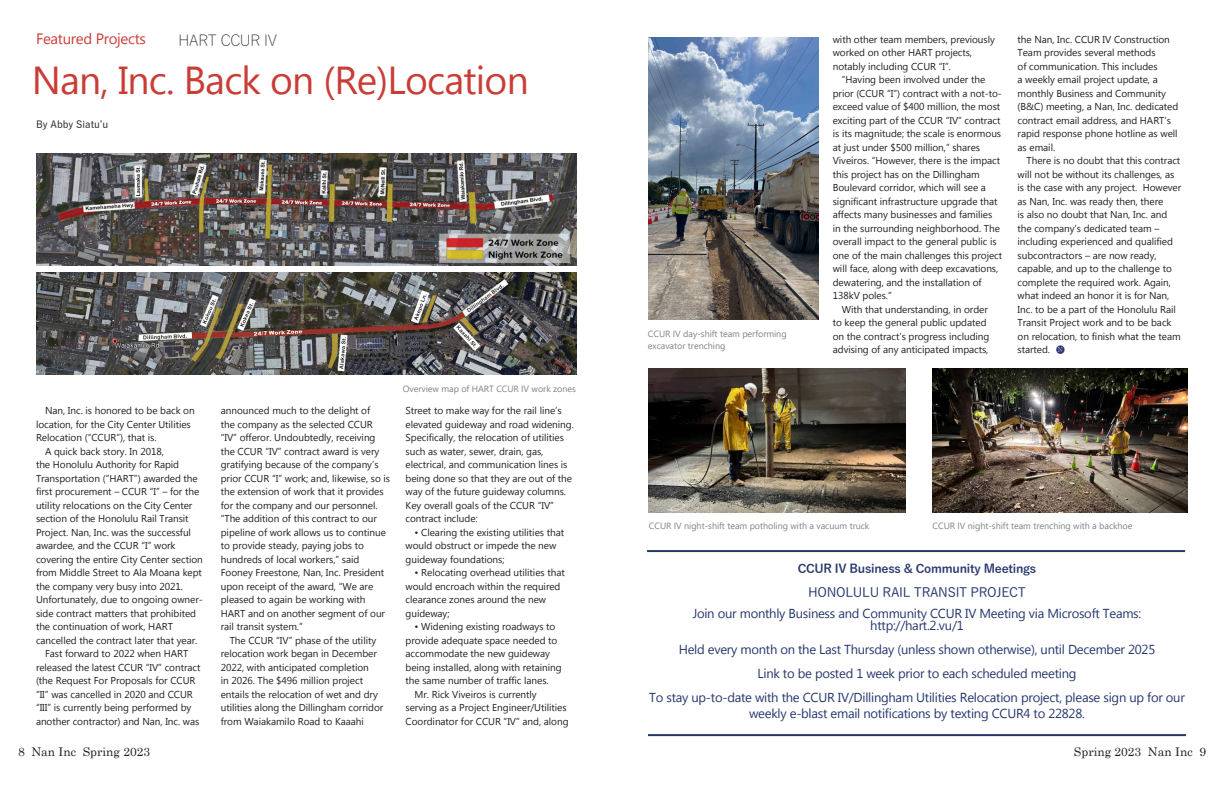
<style>
.page{position:relative;width:1224px;height:792px;background:#fff}
.page>*{position:absolute;margin:0;border:0;box-sizing:border-box;transform-origin:0 0}
.headline{font:39px "Myanmar Text";letter-spacing:-.02em;color:#ca3d37}
.t1{font:300 15.2px "Yu Gothic";letter-spacing:-.015em;color:#231f20}
.t2{font:15px "Myanmar Text";letter-spacing:-.02em;color:#ca3d37}
.t3{font:13px/15.6px "Myanmar Text";letter-spacing:-.02em;color:#26376d;text-align:center}
.t4{font:500 13px "Yu Gothic";letter-spacing:-.02em;color:#26376d}
.t5{font:12px "Century";color:#231f20}
.t6{font:700 12px "Yu Gothic";letter-spacing:-.02em;color:#26376d}
.t7{font:10px/13.5px "Myanmar Text";letter-spacing:-.005em;color:#231f20}
.t8{font:500 10px "Yu Gothic";color:#231f20}
.t9{font:9px/12px "Yu Gothic UI";letter-spacing:-.005em;color:#808285}
</style>
<div class="page">
<hr style="left:648px;top:734px;width:538px;height:2px;background:#26376d">
<hr style="left:647px;top:550px;width:538px;height:2px;background:#26376d">
<svg style="left:1056px;top:345px;width:9px;height:10px"></svg>
<img style="left:36px;top:154px;width:540px;height:111px">
<img style="left:36px;top:272px;width:540px;height:102px">
<img style="left:648px;top:38px;width:170px;height:282px">
<img style="left:649px;top:369px;width:256px;height:144px">
<img style="left:932px;top:369px;width:256px;height:144px">
<p class="t2" style="left:36px;top:30px;width:111px">Featured Projects</p>
<p class="t7" style="left:1018px;top:33px;width:162px">the Nan, Inc. CCUR IV Construction<br>Team provides several methods<br>of communication. This includes<br>a weekly email project update, a monthly Business and Community (B&amp;C) meeting, a Nan, Inc. dedicated contract email address, and HART’s rapid response phone hotline as well as email.</p>
<p class="t7" style="left:1018px;top:154px;width:165px;text-indent:9px">There is no doubt that this contract will not be without its challenges, as is the case with any project. However as Nan, Inc. was ready then, there<br>is also no doubt that Nan, Inc. and the company’s dedicated team – including experienced and qualified subcontractors – are now ready, capable, and up to the challenge to complete the required work. Again, what indeed an honor it is for Nan, Inc. to be a part of the Honolulu Rail Transit Project work and to be back on relocation, to finish what the team started.</p>
<p class="t1" style="left:179px;top:26px;width:100px">HART CCUR IV</p>
<p class="t7" style="left:833px;top:33px;width:164px">with other team members, previously worked on other HART projects, notably including CCUR “I”.</p>
<p class="t7" style="left:833px;top:73px;width:171px;text-indent:9px">“Having been involved under the prior (CCUR “I”) contract with a not-to&shy;exceed value of $400 million, the most exciting part of the CCUR “IV” contract is its magnitude; the scale is enormous at just under $500 million,” shares Viveiros. “However, there is the impact this project has on the Dillingham Boulevard corridor, which will see a significant infrastructure upgrade that affects many businesses and families in the surrounding neighborhood. The overall impact to the general public is one of the main challenges this project will face, along with deep excavations, dewatering, and the installation of 138kV poles.”</p>
<p class="t7" style="left:833px;top:303px;width:158px;text-indent:9px">With that understanding, in order to keep the general public updated on the contract’s progress including advising of any anticipated impacts,</p>
<p class="headline" style="left:32px;top:58px;width:499px">Nan, Inc. Back on (Re)Location</p>
<p class="t8" style="left:36px;top:115px;width:74px">By Abby Siatu’u</p>
<p class="t9" style="left:648px;top:327px;width:140px">CCUR IV day-shift team performing excavator trenching</p>
<p class="t7" style="left:36px;top:404px;width:160px;text-indent:9px">Nan, Inc. is honored to be back on location, for the City Center Utilities<br>Relocation (“CCUR”), that is.</p>
<p class="t7" style="left:36px;top:445px;width:168px;text-indent:9px">A quick back story. In 2018,<br>the Honolulu Authority for Rapid Transportation (“HART”) awarded the first procurement – CCUR “I” – for the utility relocations on the City Center section of the Honolulu Rail Transit Project. Nan, Inc. was the successful awardee, and the CCUR “I” work covering the entire City Center section from Middle Street to Ala Moana kept the company very busy into 2021.<br>Unfortunately, due to ongoing owner&shy;side contract matters that prohibited the continuation of work, HART cancelled the contract later that year.</p>
<p class="t7" style="left:36px;top:647px;width:166px;text-indent:9px">Fast forward to 2022 when HART released the latest CCUR “IV” contract (the Request For Proposals for CCUR “II” was cancelled in 2020 and CCUR “III” is currently being performed by another contractor) and Nan, Inc. was</p>
<p class="t5" style="left:18px;top:742px;width:134px">8 Nan Inc Spring 2023</p>
<p class="t7" style="left:221px;top:404px;width:171px">announced much to the delight of<br>the company as the selected CCUR “IV” offeror. Undoubtedly, receiving the CCUR “IV” contract award is very gratifying because of the company’s prior CCUR “I” work; and, likewise, so is the extension of work that it provides for the company and our personnel. “The addition of this contract to our pipeline of work allows us to continue to provide steady, paying jobs to hundreds of local workers,” said Fooney Freestone, Nan, Inc. President upon receipt of the award, “We are pleased to again be working with HART and on another segment of our rail transit system.”</p>
<p class="t7" style="left:221px;top:634px;width:164px;text-indent:9px">The CCUR “IV” phase of the utility relocation work began in December 2022, with anticipated completion<br>in 2026. The $496 million project entails the relocation of wet and dry utilities along the Dillingham corridor from Waiakamilo Road to Kaaahi</p>
<p class="t9" style="left:403px;top:381px;width:175px">Overview map of HART CCUR IV work zones</p>
<p class="t7" style="left:406px;top:404px;width:170px">Street to make way for the rail line’s elevated guideway and road widening.<br>Specifically, the relocation of utilities such as water, sewer, drain, gas, electrical, and communication lines is being done so that they are out of the way of the future guideway columns.<br>Key overall goals of the CCUR “IV” contract include:</p>
<p class="t7" style="left:406px;top:526px;width:160px;text-indent:9px">• Clearing the existing utilities that would obstruct or impede the new guideway foundations;</p>
<p class="t7" style="left:406px;top:566px;width:161px;text-indent:9px">• Relocating overhead utilities that would encroach within the required clearance zones around the new guideway;</p>
<p class="t7" style="left:406px;top:620px;width:158px;text-indent:9px">• Widening existing roadways to provide adequate space needed to accommodate the new guideway being installed, along with retaining the same number of traffic lanes.</p>
<p class="t7" style="left:406px;top:688px;width:164px;text-indent:9px">Mr. Rick Viveiros is currently serving as a Project Engineer/Utilities<br>Coordinator for CCUR “IV” and, along</p>
<p class="t9" style="left:649px;top:519px;width:222px">CCUR IV night-shift team potholing with a vacuum truck</p>
<p class="t9" style="left:933px;top:519px;width:201px">CCUR IV night-shift team trenching with a backhoe</p>
<p class="t6" style="left:798px;top:562px;width:240px">CCUR IV Business &amp; Community Meetings</p>
<p class="t4" style="left:808px;top:580px;width:219px">HONOLULU RAIL TRANSIT PROJECT</p>
<p class="t3" style="left:693px;top:606px;width:450px">Join our monthly Business and Community CCUR IV Meeting via Microsoft Teams:</p>
<p class="t3" style="left:870px;top:618px;width:95px">http://hart.2.vu/1</p>
<p class="t3" style="left:679px;top:642px;width:478px">Held every month on the Last Thursday (unless shown otherwise), until December 2025</p>
<p class="t3" style="left:758px;top:666px;width:320px">Link to be posted 1 week prior to each scheduled meeting</p>
<p class="t3" style="left:649px;top:690px;width:537px">To stay up-to-date with the CCUR IV/Dillingham Utilities Relocation project, please sign up for our weekly e-blast email notifications by texting CCUR4 to 22828.</p>
<p class="t5" style="left:1074px;top:742px;width:134px">Spring 2023 Nan Inc 9</p>
</div>
